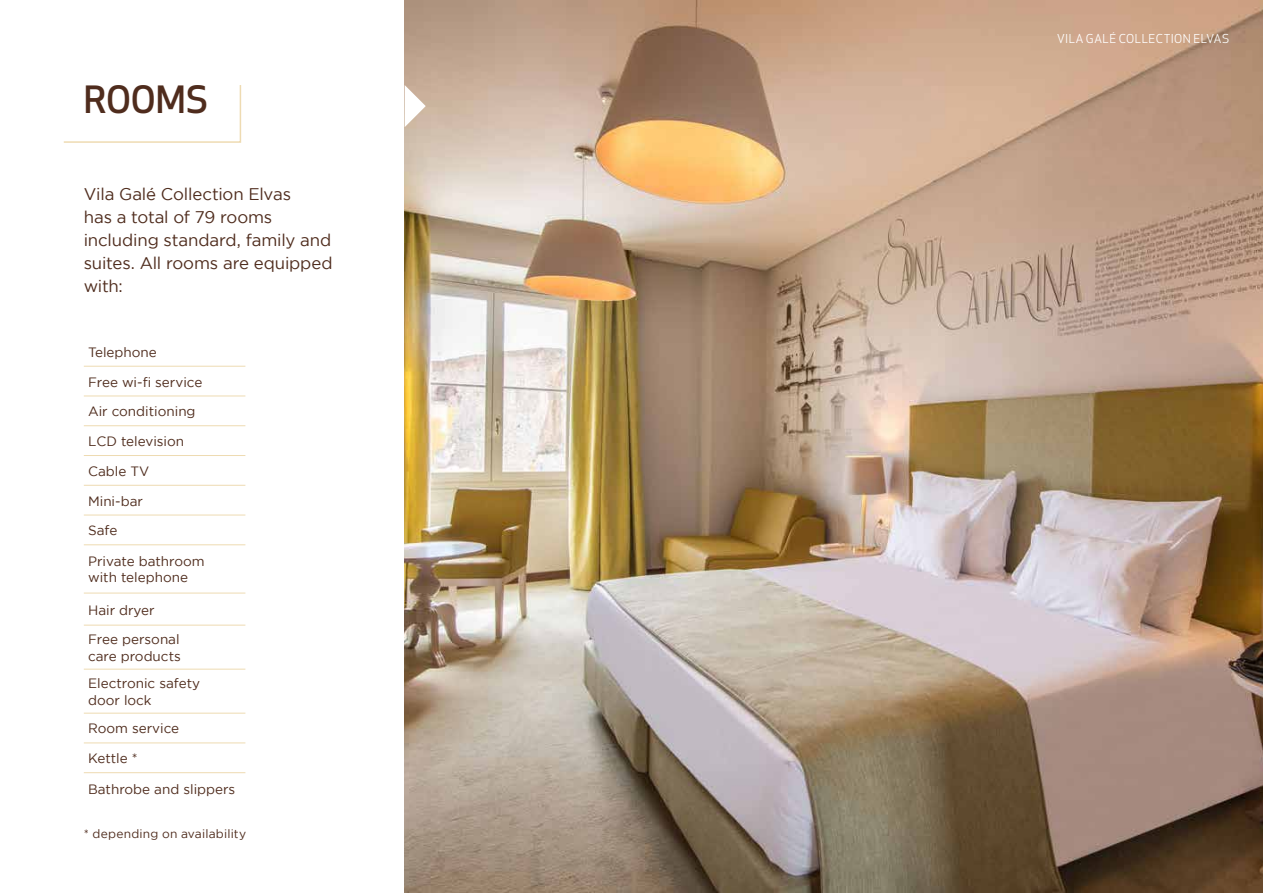
<style>
.page{position:relative;width:1263px;height:893px;background:#fff}
.page>*{position:absolute;margin:0;border:0;box-sizing:border-box;transform-origin:0 0}
.t1{font:500 36.75px "Apex New";color:#4f2c1d}
.t2{font:16.8px/23px "Gotham";letter-spacing:-.01em;color:#4f2c1d}
.t3{font:13.5px/16.2px "Gotham";color:#4f2c1d}
.t4{font:12px "Gotham";letter-spacing:.015em;color:#4f2c1d}
.t5{font:12px "Apex New";letter-spacing:.04em;color:#fff}
</style>
<div class="page">
<svg style="left:63px;top:85px;width:179px;height:58px"></svg>
<hr style="left:84px;top:669px;width:161px;height:1px;background:#eedbb2">
<hr style="left:84px;top:625px;width:161px;height:1px;background:#eedbb2">
<hr style="left:84px;top:713px;width:161px;height:1px;background:#eedbb2">
<hr style="left:84px;top:742px;width:161px;height:1px;background:#eedbb2">
<hr style="left:84px;top:772px;width:161px;height:1px;background:#eedbb2">
<hr style="left:84px;top:366px;width:161px;height:1px;background:#eedbb2">
<hr style="left:84px;top:396px;width:161px;height:1px;background:#eedbb2">
<hr style="left:84px;top:425px;width:161px;height:1px;background:#eedbb2">
<hr style="left:84px;top:485px;width:161px;height:1px;background:#eedbb2">
<hr style="left:84px;top:455px;width:161px;height:1px;background:#eedbb2">
<hr style="left:84px;top:515px;width:161px;height:1px;background:#eedbb2">
<hr style="left:84px;top:544px;width:161px;height:1px;background:#eedbb2">
<hr style="left:84px;top:593px;width:161px;height:1px;background:#eedbb2">
<img style="left:405px;top:0;width:858px;height:893px">
<svg style="left:405px;top:85px;width:21px;height:42px"></svg>
<h1 class="t1" style="left:84px;top:75px;width:126px">ROOMS</h1>
<p class="t2" style="left:84px;top:182px;width:250px">Vila Galé Collection Elvas<br>has a total of 79 rooms including standard, family and suites. All rooms are equipped with:</p>
<p class="t3" style="left:88px;top:344px;width:70px">Telephone</p>
<p class="t3" style="left:88px;top:373px;width:116px">Free wi-fi service</p>
<p class="t3" style="left:88px;top:403px;width:109px">Air conditioning</p>
<p class="t3" style="left:88px;top:433px;width:98px">LCD television</p>
<p class="t3" style="left:88px;top:463px;width:63px">Cable TV</p>
<p class="t3" style="left:88px;top:492px;width:56px">Mini-bar</p>
<p class="t3" style="left:88px;top:522px;width:31px">Safe</p>
<p class="t3" style="left:88px;top:553px;width:118px">Private bathroom with telephone</p>
<p class="t3" style="left:88px;top:601px;width:68px">Hair dryer</p>
<p class="t3" style="left:88px;top:631px;width:94px">Free personal care products</p>
<p class="t3" style="left:88px;top:675px;width:114px">Electronic safety door lock</p>
<p class="t3" style="left:88px;top:720px;width:93px">Room service</p>
<p class="t3" style="left:88px;top:750px;width:51px">Kettle *</p>
<p class="t3" style="left:88px;top:781px;width:149px">Bathrobe and slippers</p>
<p class="t4" style="left:84px;top:827px;width:164px">* depending on availability</p>
<p class="t5" style="left:1057px;top:31px;width:174px">VILA GALÉ COLLECTION ELVAS</p>
</div>
